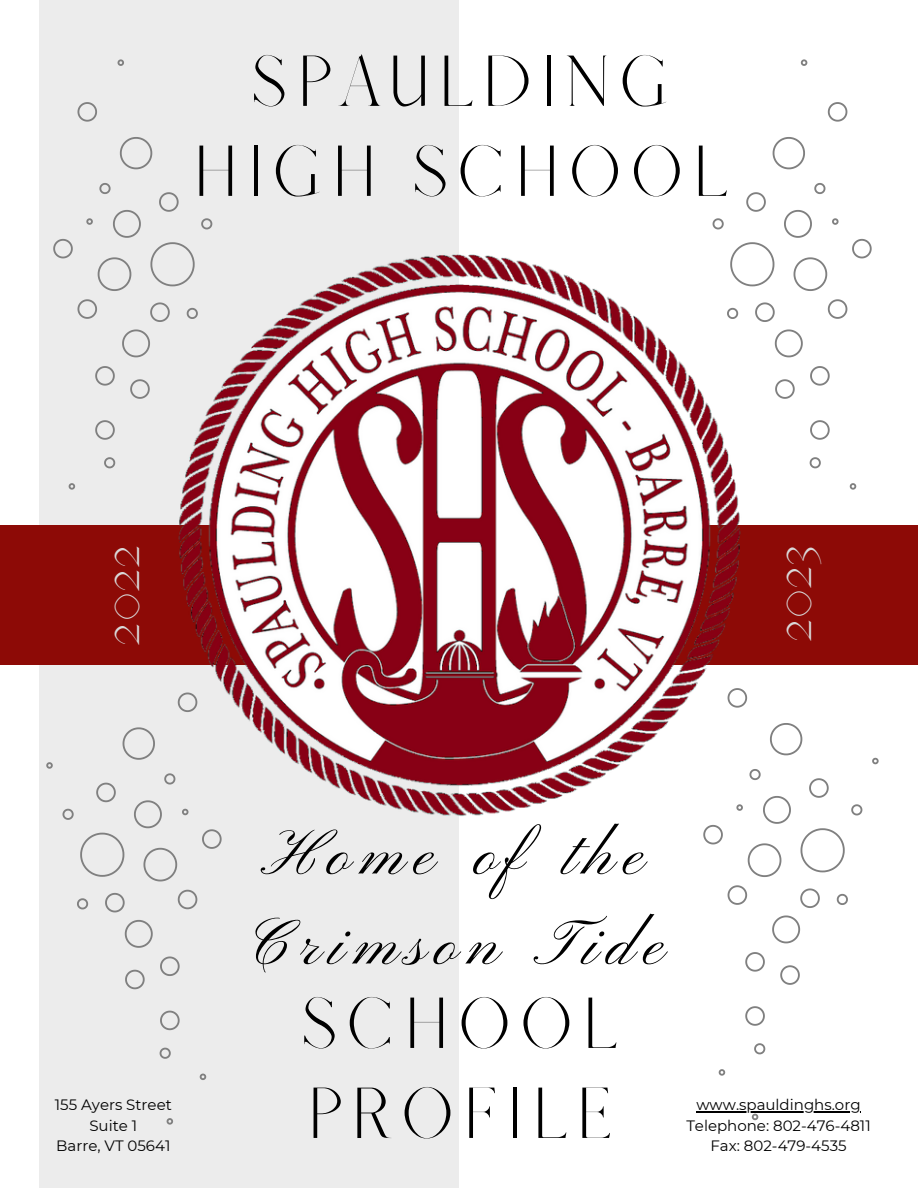
<style>
.page{position:relative;width:918px;height:1188px;background:#fff}
.page>*{position:absolute;margin:0;border:0;box-sizing:border-box;transform-origin:0 0}
.t1{font:300 64.95px/90px "Afrah";letter-spacing:.135em;color:#000;text-align:center}
.t2{font:64.95px/90px "Pinyon Script";letter-spacing:.135em;color:#000;text-align:center}
.t3{font:300 45.15px "Afrah";color:#d9d9d9}
.t4{font:15px/20.2px "Montserrat";color:#000;text-align:center}
</style>
<div class="page">
<div style="left:39px;top:0;width:420px;height:1188px;background:#ececec"></div>
<div style="left:0;top:525px;width:918px;height:140px;background:#8d0a06"></div>
<img style="left:178px;top:254px;width:563px;height:562px">
<hr style="left:696px;top:1112px;width:165px;height:1px;background:#000">
<svg style="left:80px;top:832px;width:45px;height:45px"></svg>
<svg style="left:134px;top:800px;width:28px;height:29px"></svg>
<svg style="left:143px;top:847px;width:35px;height:35px"></svg>
<svg style="left:122px;top:727px;width:33px;height:33px"></svg>
<svg style="left:177px;top:691px;width:22px;height:22px"></svg>
<svg style="left:96px;top:782px;width:20px;height:21px"></svg>
<svg style="left:105px;top:892px;width:48px;height:56px"></svg>
<svg style="left:177px;top:889px;width:21px;height:21px"></svg>
<svg style="left:202px;top:829px;width:20px;height:20px"></svg>
<svg style="left:160px;top:956px;width:20px;height:20px"></svg>
<svg style="left:125px;top:969px;width:20px;height:21px"></svg>
<svg style="left:160px;top:1010px;width:20px;height:21px"></svg>
<svg style="left:159px;top:1047px;width:12px;height:12px"></svg>
<svg style="left:77px;top:898px;width:12px;height:12px"></svg>
<svg style="left:164px;top:773px;width:12px;height:12px"></svg>
<svg style="left:181px;top:807px;width:9px;height:9px"></svg>
<svg style="left:199px;top:1073px;width:8px;height:7px"></svg>
<svg style="left:166px;top:1118px;width:7px;height:7px"></svg>
<svg style="left:46px;top:762px;width:7px;height:7px"></svg>
<svg style="left:62px;top:808px;width:12px;height:12px"></svg>
<svg style="left:800px;top:828px;width:45px;height:45px"></svg>
<svg style="left:763px;top:796px;width:28px;height:28px"></svg>
<svg style="left:747px;top:843px;width:35px;height:34px"></svg>
<svg style="left:770px;top:723px;width:33px;height:33px"></svg>
<svg style="left:726px;top:687px;width:22px;height:22px"></svg>
<svg style="left:809px;top:778px;width:20px;height:20px"></svg>
<svg style="left:772px;top:888px;width:48px;height:56px"></svg>
<svg style="left:727px;top:885px;width:21px;height:20px"></svg>
<svg style="left:703px;top:824px;width:20px;height:21px"></svg>
<svg style="left:745px;top:952px;width:20px;height:20px"></svg>
<svg style="left:780px;top:965px;width:20px;height:20px"></svg>
<svg style="left:745px;top:1006px;width:20px;height:20px"></svg>
<svg style="left:754px;top:1043px;width:12px;height:12px"></svg>
<svg style="left:836px;top:893px;width:12px;height:12px"></svg>
<svg style="left:749px;top:769px;width:12px;height:11px"></svg>
<svg style="left:735px;top:803px;width:8px;height:9px"></svg>
<svg style="left:718px;top:1069px;width:8px;height:7px"></svg>
<svg style="left:750px;top:1112px;width:9px;height:8px"></svg>
<svg style="left:872px;top:757px;width:7px;height:8px"></svg>
<svg style="left:851px;top:804px;width:12px;height:12px"></svg>
<svg style="left:729px;top:242px;width:46px;height:46px"></svg>
<svg style="left:784px;top:210px;width:28px;height:28px"></svg>
<svg style="left:793px;top:257px;width:35px;height:34px"></svg>
<svg style="left:772px;top:137px;width:33px;height:33px"></svg>
<svg style="left:827px;top:102px;width:21px;height:20px"></svg>
<svg style="left:746px;top:192px;width:20px;height:20px"></svg>
<svg style="left:755px;top:302px;width:48px;height:56px"></svg>
<svg style="left:827px;top:299px;width:21px;height:20px"></svg>
<svg style="left:852px;top:238px;width:19px;height:21px"></svg>
<svg style="left:810px;top:366px;width:20px;height:20px"></svg>
<svg style="left:775px;top:379px;width:20px;height:20px"></svg>
<svg style="left:810px;top:420px;width:20px;height:20px"></svg>
<svg style="left:809px;top:457px;width:12px;height:12px"></svg>
<svg style="left:726px;top:306px;width:14px;height:14px"></svg>
<svg style="left:814px;top:183px;width:12px;height:11px"></svg>
<svg style="left:832px;top:218px;width:7px;height:7px"></svg>
<svg style="left:849px;top:483px;width:8px;height:7px"></svg>
<svg style="left:800px;top:59px;width:8px;height:7px"></svg>
<svg style="left:712px;top:218px;width:12px;height:12px"></svg>
<svg style="left:150px;top:242px;width:46px;height:46px"></svg>
<svg style="left:113px;top:210px;width:28px;height:28px"></svg>
<svg style="left:97px;top:257px;width:35px;height:34px"></svg>
<svg style="left:119px;top:137px;width:34px;height:33px"></svg>
<svg style="left:77px;top:102px;width:20px;height:20px"></svg>
<svg style="left:159px;top:192px;width:20px;height:20px"></svg>
<svg style="left:122px;top:302px;width:48px;height:56px"></svg>
<svg style="left:77px;top:299px;width:20px;height:20px"></svg>
<svg style="left:53px;top:238px;width:20px;height:21px"></svg>
<svg style="left:95px;top:366px;width:20px;height:20px"></svg>
<svg style="left:130px;top:379px;width:20px;height:20px"></svg>
<svg style="left:95px;top:420px;width:20px;height:20px"></svg>
<svg style="left:104px;top:457px;width:12px;height:12px"></svg>
<svg style="left:185px;top:306px;width:14px;height:14px"></svg>
<svg style="left:99px;top:183px;width:12px;height:11px"></svg>
<svg style="left:86px;top:218px;width:7px;height:7px"></svg>
<svg style="left:68px;top:483px;width:8px;height:7px"></svg>
<svg style="left:117px;top:59px;width:7px;height:7px"></svg>
<svg style="left:201px;top:218px;width:12px;height:12px"></svg>
<h1 class="t1" style="left:191px;top:38px;width:538px">SPAULDING<br>HIGH SCHOOL</h1>
<h2 class="t3" style="left:94px;top:646px;width:103px;rotate:-90deg">2022</h2>
<h2 class="t3" style="left:766px;top:642px;width:98px;rotate:-90deg">2023</h2>
<h1 class="t2" style="left:251px;top:814px;width:418px">Home ofthe<br>Crimson Tide</h1>
<h1 class="t1" style="left:301px;top:980px;width:318px;text-align:left">SCHOOL<br>PROFILE</h1>
<p class="t4" style="left:55px;top:1095px;width:119px">155 Ayers Street<br>Suite 1<br>Barre, VT 05641</p>
<p class="t4" style="left:686px;top:1095px;width:186px">www.spauldinghs.org<br>Telephone: 802-476-4811<br>Fax: 802-479-4535</p>
</div>
